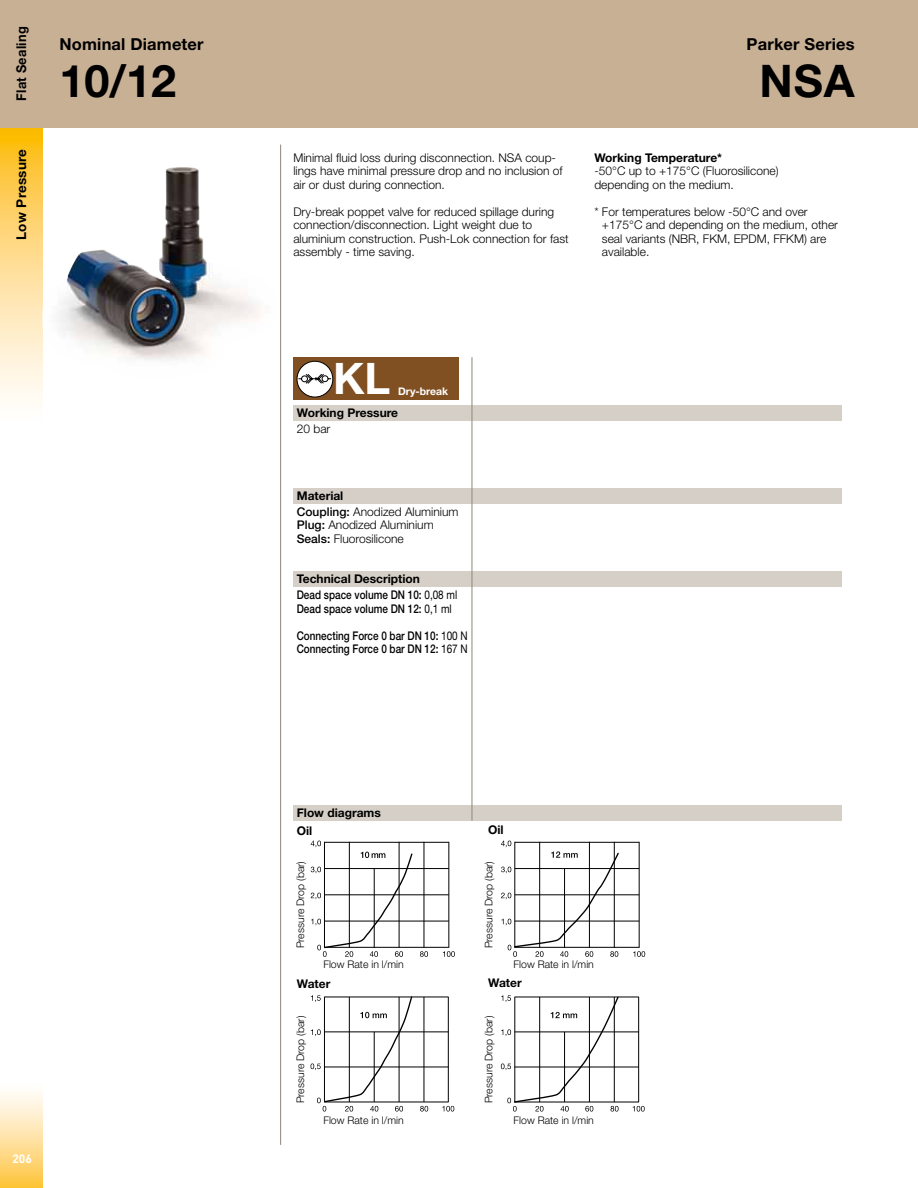
<style>
.page{position:relative;width:918px;height:1188px;background:#fff}
.page>*{position:absolute;margin:0;border:0;box-sizing:border-box;transform-origin:0 0}
.t1{font:700 45px "Helvetica Neue LT Std";letter-spacing:.01em;color:#000}
.t2{font:700 43.5px "Helvetica Neue LT Std";color:#fff}
.t3{font:700 16.5px "Helvetica Neue LT Std";letter-spacing:.01em;color:#000}
.t4{font:700 13.5px "Helvetica Neue LT Std";letter-spacing:.02em;color:#000}
.t5{font:700 13.5px "Helvetica Neue LT Std";letter-spacing:.02em;color:#000;scale:.95 1}
.t6{font:300 12px/13.5px "Helvetica Neue LT Std";color:#000}
.t7{font:700 12px/15.6px "Helvetica Neue LT Std";color:#000}
.t8{font:500 12px/13.5px "Helvetica Neue LT Std";color:#000;scale:.83 1}
.t9{font:700 12px "DINOT";color:#fff}
.t10{font:300 10.5px "Helvetica Neue LT Std";color:#000}
.t11{font:700 10.5px "Helvetica Neue LT Std";color:#fff}
.s1{font-weight:700}
.s2{font-weight:500}
.s3{font-weight:400}
</style>
<div class="page">
<svg style="left:0;top:128px;width:43px;height:273px"></svg>
<div style="left:0;top:0;width:918px;height:128px;background:#c8b095"></div>
<div style="left:0;top:1082px;width:43px;height:106px;background:linear-gradient(to bottom,#fff,#fec542)"></div>
<div style="left:293px;top:571px;width:549px;height:16px;background:#d5cfc7"></div>
<div style="left:293px;top:488px;width:549px;height:15px;background:#d5cfc7"></div>
<div style="left:293px;top:805px;width:549px;height:16px;background:#d5cfc7"></div>
<div style="left:293px;top:405px;width:549px;height:16px;background:#d5cfc7"></div>
<hr style="left:280px;top:145px;width:1px;height:1000px;background:#8e8677">
<hr style="left:472px;top:357px;width:1px;height:464px;background:#8e8677">
<div style="left:293px;top:358px;width:166px;height:42px;background:#815022"></div>
<div style="left:297px;top:361px;width:36px;height:36px;background:#fff;border-radius:50%"></div>
<div style="left:297px;top:361px;width:36px;height:36px;border:1px solid #000;border-radius:50%"></div>
<svg style="left:298px;top:374px;width:34px;height:11px"></svg>
<img style="left:59px;top:167px;width:201px;height:193px">
<hr style="left:324px;top:947px;width:125px;height:1px;background:#000">
<hr style="left:324px;top:921px;width:125px;height:1px;background:#000">
<hr style="left:324px;top:895px;width:125px;height:1px;background:#000">
<hr style="left:324px;top:868px;width:125px;height:1px;background:#000">
<hr style="left:324px;top:842px;width:125px;height:1px;background:#000">
<svg style="left:420px;top:951px;width:8px;height:6px"></svg>
<svg style="left:443px;top:951px;width:12px;height:6px"></svg>
<hr style="left:424px;top:842px;width:1px;height:105px;background:#000">
<hr style="left:449px;top:842px;width:1px;height:105px;background:#000">
<svg style="left:311px;top:841px;width:103px;height:116px"></svg>
<hr style="left:515px;top:947px;width:124px;height:1px;background:#000">
<hr style="left:515px;top:921px;width:124px;height:1px;background:#000">
<hr style="left:515px;top:895px;width:124px;height:1px;background:#000">
<hr style="left:515px;top:868px;width:124px;height:1px;background:#000">
<hr style="left:515px;top:842px;width:124px;height:1px;background:#000">
<svg style="left:633px;top:951px;width:12px;height:6px"></svg>
<hr style="left:639px;top:842px;width:1px;height:105px;background:#000">
<svg style="left:501px;top:841px;width:119px;height:116px"></svg>
<hr style="left:324px;top:1102px;width:125px;height:1px;background:#000">
<hr style="left:324px;top:1067px;width:125px;height:1px;background:#000">
<hr style="left:324px;top:1032px;width:125px;height:1px;background:#000">
<hr style="left:324px;top:997px;width:125px;height:1px;background:#000">
<svg style="left:420px;top:1106px;width:8px;height:6px"></svg>
<svg style="left:442px;top:1106px;width:12px;height:6px"></svg>
<hr style="left:448px;top:997px;width:1px;height:105px;background:#000">
<hr style="left:424px;top:997px;width:1px;height:105px;background:#000">
<svg style="left:311px;top:995px;width:102px;height:117px"></svg>
<hr style="left:515px;top:1102px;width:124px;height:1px;background:#000">
<hr style="left:515px;top:1067px;width:124px;height:1px;background:#000">
<hr style="left:515px;top:1032px;width:124px;height:1px;background:#000">
<hr style="left:515px;top:997px;width:124px;height:1px;background:#000">
<svg style="left:633px;top:1106px;width:12px;height:6px"></svg>
<hr style="left:638px;top:997px;width:1px;height:105px;background:#000">
<svg style="left:501px;top:995px;width:119px;height:117px"></svg>
<p class="t5" style="left:13px;top:101px;width:80px;rotate:-90deg">Flat Sealing</p>
<h3 class="t3" style="left:60px;top:34px;width:146px">Nominal Diameter</h3>
<h1 class="t1" style="left:60px;top:53px;width:118px">10/12</h1>
<p class="t4" style="left:13px;top:240px;width:92px;rotate:-90deg">Low Pressure</p>
<p class="t9" style="left:12px;top:1151px;width:21px">206</p>
<p class="t6" style="left:293px;top:150px;width:271px">Minimal fluid loss during disconnection. NSA coup&shy;lings have minimal pressure drop and no inclusion of air or dust during connection.</p>
<p class="t6" style="left:293px;top:204px;width:277px">Dry-break poppet valve for reduced spillage during connection/disconnection. Light weight due to aluminium construction. Push-Lok connection for fast assembly - time saving.</p>
<h3 class="t3" style="left:747px;top:34px;width:110px">Parker Series</h3>
<h1 class="t1" style="left:759px;top:53px;width:97px">NSA</h1>
<p class="t7" style="left:594px;top:149px;width:129px">Working Temperature*</p>
<p class="t6" style="left:594px;top:164px;width:186px">-50°C up to +175°C (Fluorosilicone) depending on the medium.</p>
<p class="t6" style="left:602px;top:204px;width:238px;text-indent:-8px">* For temperatures below -50°C and over +175°C and depending on the medium, other seal variants (NBR, FKM, EPDM, FFKM) are available.</p>
<h2 class="t2" style="left:333px;top:352px;width:59px">KL</h2>
<p class="t11" style="left:398px;top:384px;width:51px">Dry-break</p>
<p class="t7" style="left:297px;top:405px;width:103px">Working Pressure</p>
<p class="t6" style="left:297px;top:422px;width:35px">20 bar</p>
<p class="t6" style="left:297px;top:488px;width:163px;line-height:15.6px"><span class="s1">Material<br></span><span class="s2">Coupling:</span> Anodized Aluminium</p>
<p class="t6" style="left:297px;top:518px;width:138px"><span class="s2">Plug:</span> Anodized Aluminium<br><span class="s2">Seals:</span> Fluorosilicone</p>
<p class="t7" style="left:297px;top:571px;width:162px">Technical Description<br><span class="s2">Dead space volume DN 10:</span> <span class="s3">0,08 ml</span></p>
<p class="t8" style="left:297px;top:601px;width:188px">Dead space volume DN 12: <span class="s3">0,1 ml</span></p>
<p class="t8" style="left:297px;top:628px;width:207px">Connecting Force 0 bar DN 10: <span class="s3">100 N<br></span>Connecting Force 0 bar DN 12: <span class="s3">167 N</span></p>
<p class="t7" style="left:297px;top:804px;width:86px">Flow diagrams</p>
<p class="t7" style="left:297px;top:823px;width:17px">Oil</p>
<p class="t7" style="left:488px;top:821px;width:17px">Oil</p>
<p class="t10" style="left:294px;top:948px;width:89px;rotate:-90deg">Pressure Drop (bar)</p>
<p class="t10" style="left:482px;top:948px;width:89px;rotate:-90deg">Pressure Drop (bar)</p>
<p class="t10" style="left:323px;top:958px;width:82px">Flow Rate in l/min</p>
<p class="t10" style="left:514px;top:958px;width:82px">Flow Rate in l/min</p>
<p class="t7" style="left:297px;top:976px;width:35px">Water</p>
<p class="t7" style="left:488px;top:974px;width:35px">Water</p>
<p class="t10" style="left:294px;top:1103px;width:89px;rotate:-90deg">Pressure Drop (bar)</p>
<p class="t10" style="left:323px;top:1114px;width:82px">Flow Rate in l/min</p>
<p class="t10" style="left:482px;top:1103px;width:89px;rotate:-90deg">Pressure Drop (bar)</p>
<p class="t10" style="left:514px;top:1114px;width:82px">Flow Rate in l/min</p>
</div>
